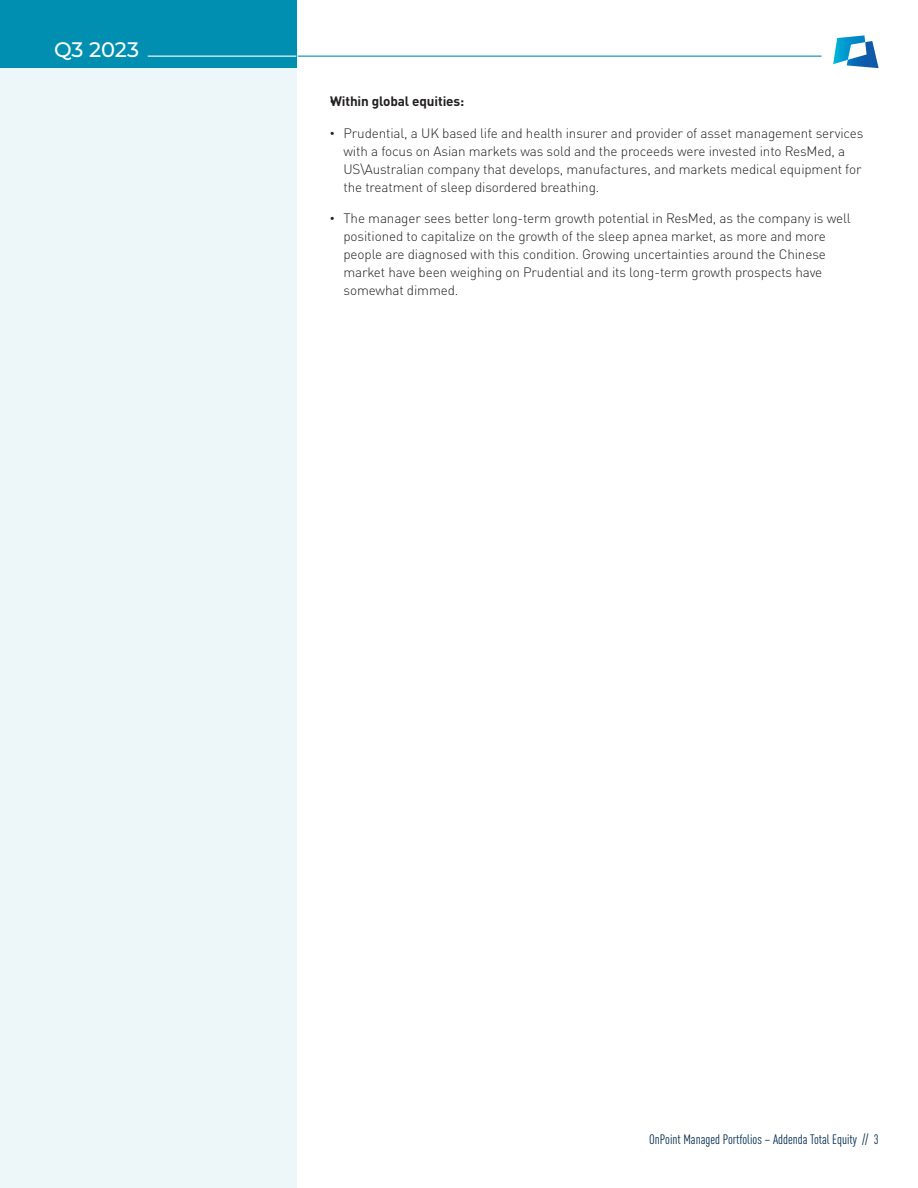
<style>
.page{position:relative;width:918px;height:1188px;background:#fff}
.page>*{position:absolute;margin:0;border:0;box-sizing:border-box;transform-origin:0 0}
.Date{font:500 21px "Montserrat";letter-spacing:-.005em;color:#fff}
.t1{font:300 13.5px/18px "DIN Pro";letter-spacing:-.01em;color:#231f20}
.t2{font:condensed 13.5px "DIN Pro";color:#002c50}
.Header3{font:700 13.5px "DIN Pro";letter-spacing:-.01em;color:#231f20}
.t3{font:condensed 9.45px "DIN Pro";color:#231f20}
</style>
<div class="page">
<div style="left:0;top:0;width:297px;height:1188px;background:#edf6f9"></div>
<div style="left:0;top:0;width:297px;height:68px;background:#008fb1"></div>
<hr style="left:148px;top:56px;width:148px;height:1px;background:#fff">
<hr style="left:298px;top:56px;width:524px;height:1px;background:#008fb1">
<svg style="left:833px;top:35px;width:46px;height:33px"></svg>
<p class="Date" style="left:54px;top:35px;width:87px">Q3 2023</p>
<h3 class="Header3" style="left:330px;top:91px;width:136px">Within global equities:</h3>
<p class="t3" style="left:330px;top:94px;width:6px">•</p>
<p class="t1" style="left:344px;top:123px;width:522px;text-indent:-14px"><sup>•</sup> Prudential, a UK based life and health insurer and provider of asset management services with a focus on Asian markets was sold and the proceeds were invested into ResMed, a US\Australian company that develops, manufactures, and markets medical equipment for the treatment of sleep disordered breathing.</p>
<p class="t1" style="left:344px;top:209px;width:509px;text-indent:-14px"><sup>•</sup> The manager sees better long-term growth potential in ResMed, as the company is well positioned to capitalize on the growth of the sleep apnea market, as more and more people are diagnosed with this condition. Growing uncertainties around the Chinese market have been weighing on Prudential and its long-term growth prospects have somewhat dimmed.</p>
<p class="t2" style="left:649px;top:1130px;width:231px">OnPoint Managed Portfolios – Addenda Total Equity // 3</p>
</div>
